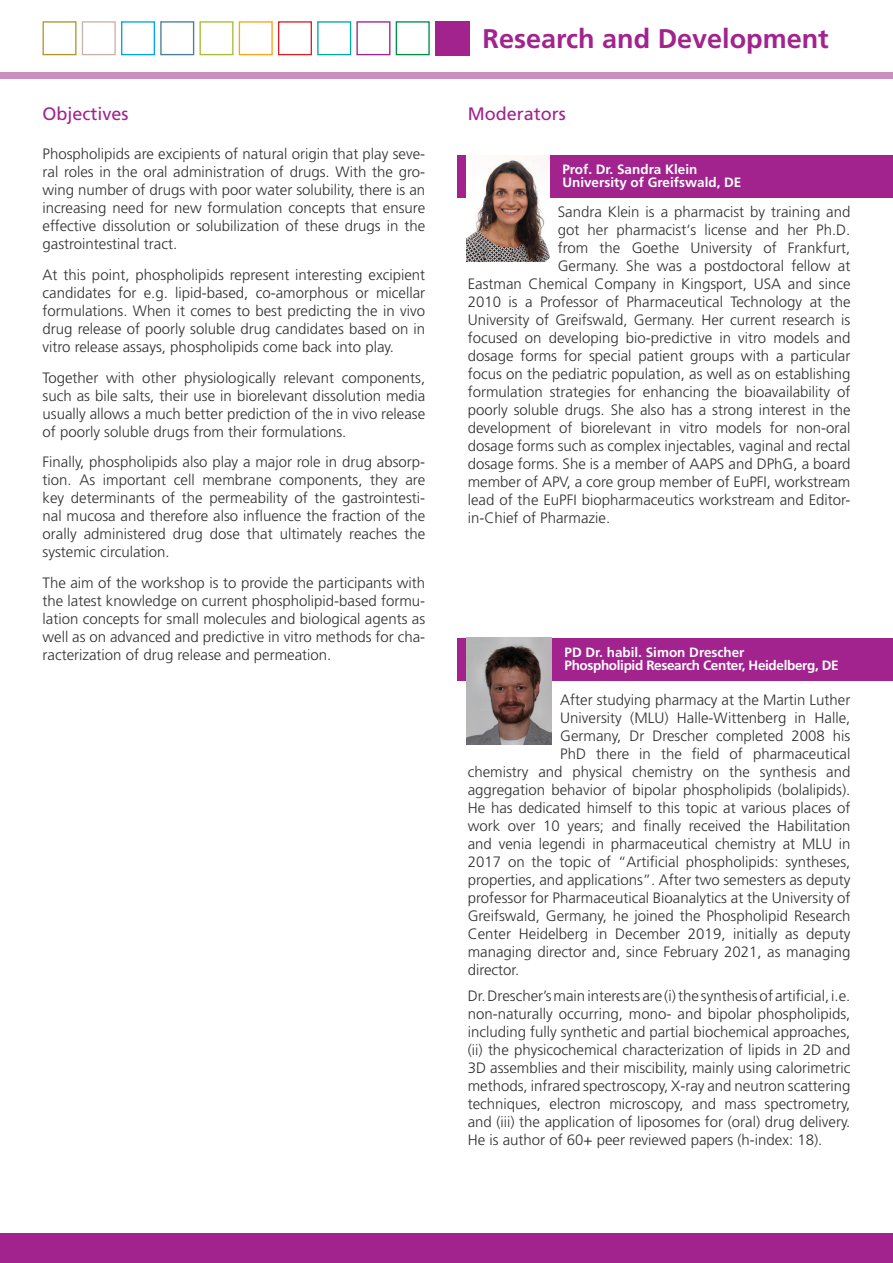
<style>
.page{position:relative;width:893px;height:1263px;background:#fff}
.page>*{position:absolute;margin:0;border:0;box-sizing:border-box;transform-origin:0 0}
.t1{font:700 27px "Frutiger LT Std";color:#a2238e}
.t2{font:18px "Frutiger LT Std";color:#a2238e}
.t3{font:300 15px/18px "Frutiger LT Std";color:#312f30;text-align:justify}
.t4{font:700 13.5px/13.5px "Frutiger LT Std";letter-spacing:-.025em;color:#fff}
.t5{font:700 13.5px/13.5px "Frutiger LT Std";color:#fff}
</style>
<div class="page">
<div style="left:0;top:72px;width:893px;height:7px;background:#c78ebf"></div>
<div style="left:0;top:1233px;width:893px;height:30px;background:#a2238e"></div>
<div style="left:436px;top:21px;width:34px;height:34px;background:#a2238e"></div>
<div style="left:160px;top:21px;width:34px;height:34px;border:1px solid #4d7e95"></div>
<div style="left:199px;top:21px;width:34px;height:34px;border:1px solid #a7bd39"></div>
<div style="left:121px;top:21px;width:34px;height:34px;border:1px solid #00a6e8"></div>
<div style="left:82px;top:21px;width:34px;height:34px;border:1px solid #c7b5ac"></div>
<div style="left:43px;top:21px;width:34px;height:34px;border:1px solid #b8942c"></div>
<div style="left:356px;top:21px;width:34px;height:34px;border:1px solid #a2238e"></div>
<div style="left:317px;top:21px;width:34px;height:34px;border:1px solid #00aca2"></div>
<div style="left:278px;top:21px;width:34px;height:34px;border:1px solid #da2128"></div>
<div style="left:239px;top:21px;width:34px;height:34px;border:1px solid #f9a51b"></div>
<div style="left:396px;top:21px;width:34px;height:34px;border:1px solid #008f46"></div>
<div style="left:457px;top:638px;width:436px;height:42px;background:#a2238e"></div>
<img style="left:467px;top:638px;width:85px;height:106px">
<div style="left:457px;top:155px;width:436px;height:43px;background:#a2238e"></div>
<img style="left:467px;top:155px;width:82px;height:106px">
<p class="t2" style="left:43px;top:103px;width:88px">Objectives</p>
<p class="t3" style="left:43px;top:145px;width:384px">Phospholipids are excipients of natural origin that play seve&shy;ral roles in the oral administration of drugs. With the gro&shy;wing number of drugs with poor water solubility, there is an increasing need for new formulation concepts that ensure effective dissolution or solubilization of these drugs in the gastrointestinal tract.</p>
<p class="t3" style="left:43px;top:266px;width:384px">At this point, phospholipids represent interesting excipient candidates for e.g. lipid-based, co-amorphous or micellar formulations. When it comes to best predicting the in vivo drug release of poorly soluble drug candidates based on in vitro release assays, phospholipids come back into play.</p>
<p class="t3" style="left:43px;top:369px;width:384px">Together with other physiologically relevant components, such as bile salts, their use in biorelevant dissolution media usually allows a much better prediction of the in vivo release of poorly soluble drugs from their formulations.</p>
<p class="t3" style="left:43px;top:453px;width:384px">Finally, phospholipids also play a major role in drug absorp&shy;tion. As important cell membrane components, they are key determinants of the permeability of the gastrointesti&shy;nal mucosa and therefore also influence the fraction of the orally administered drug dose that ultimately reaches the systemic circulation.</p>
<p class="t3" style="left:43px;top:574px;width:384px">The aim of the workshop is to provide the participants with the latest knowledge on current phospholipid-based formu&shy;lation concepts for small molecules and biological agents as well as on advanced and predictive in vitro methods for cha&shy;racterization of drug release and permeation.</p>
<h1 class="t1" style="left:483px;top:23px;width:348px">Research and Development</h1>
<p class="t2" style="left:468px;top:103px;width:100px">Moderators</p>
<p class="t5" style="left:562px;top:163px;width:181px">Prof. Dr. Sandra Klein<br>University of Greifswald, DE</p>
<p class="t3" style="left:558px;top:203px;width:294px">Sandra Klein is a pharmacist by training and</p>
<p class="t3" style="left:558px;top:221px;width:294px">got her pharmacist‘s license and her Ph.D.</p>
<p class="t3" style="left:558px;top:239px;width:294px">from the Goethe University of Frankfurt,</p>
<p class="t3" style="left:558px;top:257px;width:294px">Germany. She was a postdoctoral fellow at</p>
<p class="t3" style="left:468px;top:275px;width:384px">Eastman Chemical Company in Kingsport, USA and since</p>
<p class="t3" style="left:468px;top:293px;width:384px">2010 is a Professor of Pharmaceutical Technology at the</p>
<p class="t3" style="left:468px;top:311px;width:384px">University of Greifswald, Germany. Her current research is</p>
<p class="t3" style="left:468px;top:329px;width:384px">focused on developing bio-predictive in vitro models and</p>
<p class="t3" style="left:468px;top:347px;width:384px">dosage forms for special patient groups with a particular</p>
<p class="t3" style="left:468px;top:365px;width:384px">focus on the pediatric population, as well as on establishing</p>
<p class="t3" style="left:468px;top:383px;width:384px">formulation strategies for enhancing the bioavailability of</p>
<p class="t3" style="left:468px;top:401px;width:384px">poorly soluble drugs. She also has a strong interest in the</p>
<p class="t3" style="left:468px;top:419px;width:384px">development of biorelevant in vitro models for non-oral</p>
<p class="t3" style="left:468px;top:437px;width:384px">dosage forms such as complex injectables, vaginal and rectal</p>
<p class="t3" style="left:468px;top:455px;width:384px">dosage forms. She is a member of AAPS and DPhG, a board</p>
<p class="t3" style="left:468px;top:473px;width:384px">member of APV, a core group member of EuPFI, workstream</p>
<p class="t3" style="left:468px;top:491px;width:384px">lead of the EuPFI biopharmaceutics workstream and Editor-</p>
<p class="t3" style="left:468px;top:509px;width:144px">in-Chief of Pharmazie.</p>
<p class="t4" style="left:564px;top:645px;width:276px">PD Dr. habil. Simon Drescher<br>Phospholipid Research Center, Heidelberg, DE</p>
<p class="t3" style="left:560px;top:691px;width:292px">After studying pharmacy at the Martin Luther</p>
<p class="t3" style="left:560px;top:709px;width:292px">University (MLU) Halle-Wittenberg in Halle,</p>
<p class="t3" style="left:560px;top:727px;width:292px">Germany, Dr Drescher completed 2008 his</p>
<p class="t3" style="left:560px;top:745px;width:292px">PhD there in the field of pharmaceutical</p>
<p class="t3" style="left:468px;top:763px;width:384px">chemistry and physical chemistry on the synthesis and</p>
<p class="t3" style="left:468px;top:781px;width:384px">aggregation behavior of bipolar phospholipids (bolalipids).</p>
<p class="t3" style="left:468px;top:799px;width:384px">He has dedicated himself to this topic at various places of</p>
<p class="t3" style="left:468px;top:817px;width:384px">work over 10 years; and finally received the Habilitation</p>
<p class="t3" style="left:468px;top:835px;width:384px">and venia legendi in pharmaceutical chemistry at MLU in</p>
<p class="t3" style="left:468px;top:853px;width:384px">2017 on the topic of “Artificial phospholipids: syntheses,</p>
<p class="t3" style="left:468px;top:871px;width:384px">properties, and applications”. After two semesters as deputy</p>
<p class="t3" style="left:468px;top:889px;width:384px">professor for Pharmaceutical Bioanalytics at the University of</p>
<p class="t3" style="left:468px;top:907px;width:384px">Greifswald, Germany, he joined the Phospholipid Research</p>
<p class="t3" style="left:468px;top:925px;width:384px">Center Heidelberg in December 2019, initially as deputy</p>
<p class="t3" style="left:468px;top:943px;width:384px">managing director and, since February 2021, as managing</p>
<p class="t3" style="left:468px;top:961px;width:53px">director.</p>
<p class="t3" style="left:468px;top:987px;width:384px">Dr. Drescher’s main interests are (i) the synthesis of artificial, i.e. non-naturally occurring, mono- and bipolar phospholipids, including fully synthetic and partial biochemical approaches, (ii) the physicochemical characterization of lipids in 2D and 3D assemblies and their miscibility, mainly using calorimetric methods, infrared spectroscopy, X-ray and neutron scattering techniques, electron microscopy, and mass spectrometry, and (iii) the application of liposomes for (oral) drug delivery.<br>He is author of 60+ peer reviewed papers (h-index: 18).</p>
</div>
